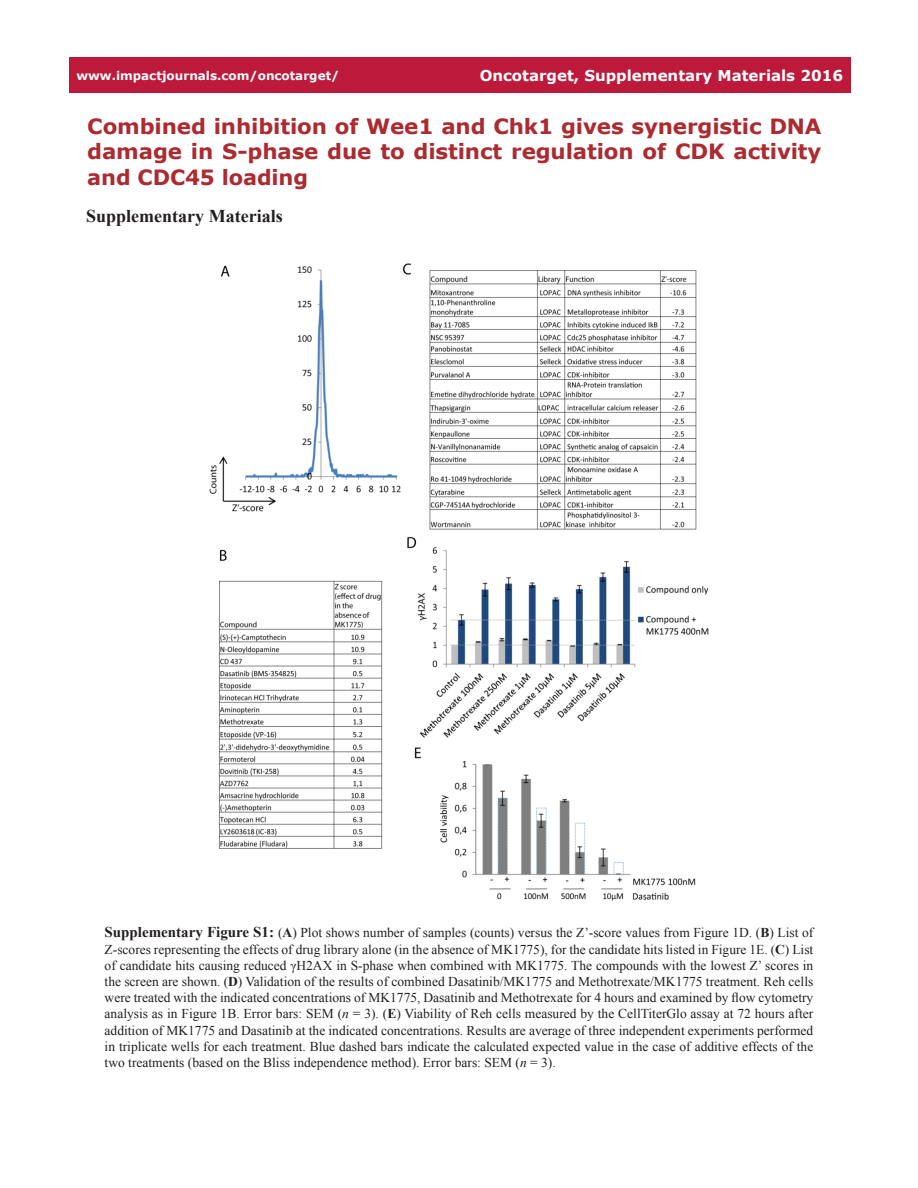
<style>
.page{position:relative;width:918px;height:1188px;background:#fff}
.page>*{position:absolute;margin:0;border:0;box-sizing:border-box;transform-origin:0 0}
.t1{font:700 21px/25.2px "Verdana";letter-spacing:-.005em;color:#ac2b31;text-align:justify}
.t2{font:700 18px "Times New Roman";color:#231f20}
.t3{font:700 15px "Verdana";color:#fff}
.FigureText{font:13.5px/16.2px "Times New Roman";color:#231f20;text-align:justify}
.t4{font:700 12px "Verdana";color:#fff}
.s1{font-weight:700;font-size:15px}
.s2{font-weight:700}
.s3{font-style:italic}
</style>
<div class="page">
<div style="left:69px;top:57px;width:781px;height:36px;background:#bd1a3b"></div>
<img style="left:209px;top:263px;width:500px;height:638px">
<p class="t4" style="left:76px;top:67px;width:264px">www.impactjournals.com/oncotarget/</p>
<p class="t3" style="left:480px;top:65px;width:365px">Oncotarget, Supplementary Materials 2016</p>
<p class="t1" style="left:87px;top:114px;width:736px">Combined inhibition of Wee1 and Chk1 gives synergistic DNA damage in S-phase due to distinct regulation of CDK activity and CDC45 loading</p>
<p class="t2" style="left:86px;top:203px;width:198px">Supplementary Materials</p>
<p class="FigureText" style="left:105px;top:925px;width:710px"><span class="s1">Supplementary Figure S1:</span> (<span class="s2">A</span>) Plot shows number of samples (counts) versus the Z’-score values from Figure 1D. (<span class="s2">B</span>) List of Z-scores representing the effects of drug library alone (in the absence of MK1775), for the candidate hits listed in Figure 1E. (<span class="s2">C</span>) List of candidate hits causing reduced γH2AX in S-phase when combined with MK1775. The compounds with the lowest Z’ scores in the screen are shown. (<span class="s2">D</span>) Validation of the results of combined Dasatinib/MK1775 and Methotrexate/MK1775 treatment. Reh cells were treated with the indicated concentrations of MK1775, Dasatinib and Methotrexate for 4 hours and examined by flow cytometry analysis as in Figure 1B. Error bars: SEM (<span class="s3">n</span> = 3). (<span class="s2">E</span>) Viability of Reh cells measured by the CellTiterGlo assay at 72 hours after addition of MK1775 and Dasatinib at the indicated concentrations. Results are average of three independent experiments performed in triplicate wells for each treatment. Blue dashed bars indicate the calculated expected value in the case of additive effects of the two treatments (based on the Bliss independence method). Error bars: SEM (<span class="s3">n</span> = 3).</p>
</div>
